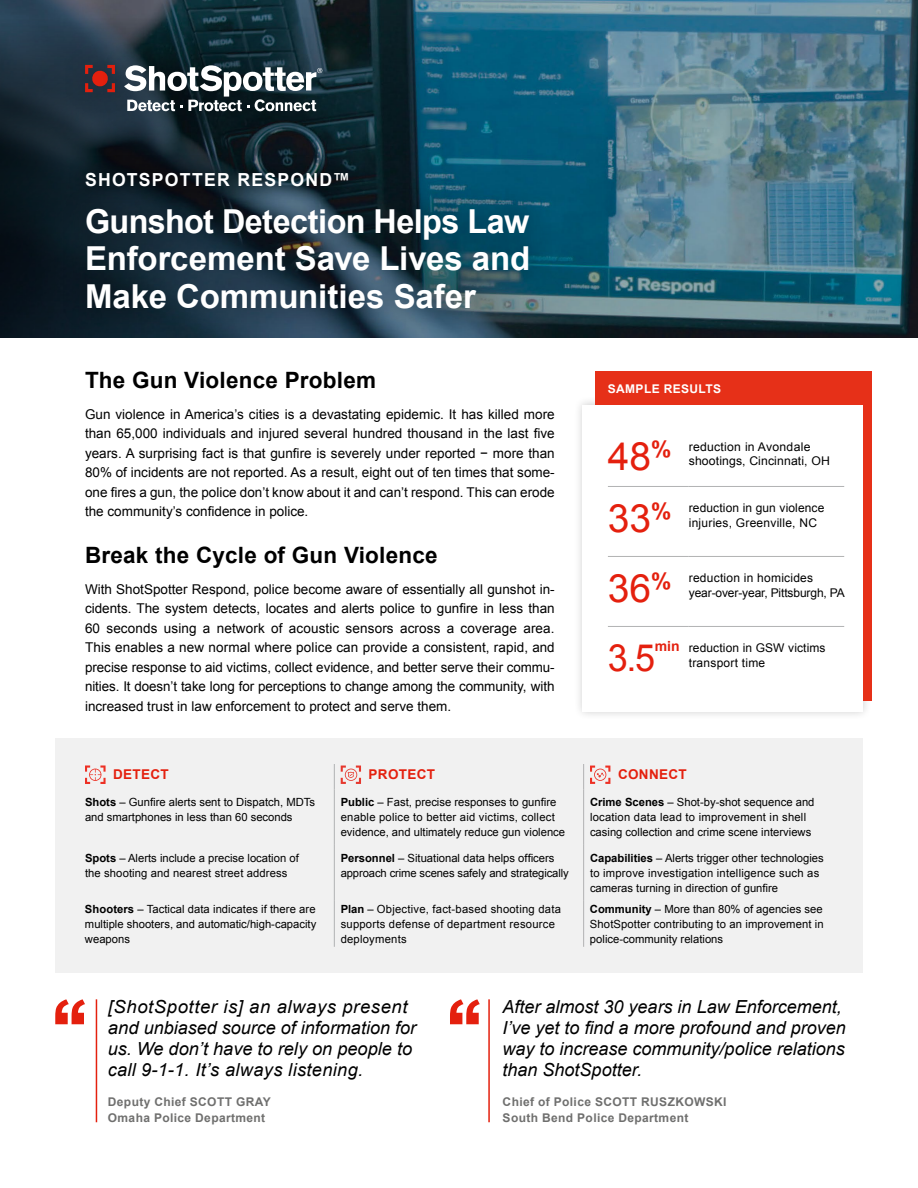
<style>
.page{position:relative;width:918px;height:1188px;background:#fff}
.page>*{position:absolute;margin:0;border:0;box-sizing:border-box;transform-origin:0 0}
.t1{font:37.5px "Arial";color:#e4200e;scale:.96 1}
.t2{font:700 33px/37.5px "Arial";letter-spacing:-.005em;color:#fff;text-align:justify}
.t3{font:700 22.5px "Arial";letter-spacing:.01em;color:#000}
.t4{font:italic 18px/21px "Arial";color:#000}
.t5{font:700 18px "Arial";letter-spacing:.07em;color:#fff}
.t6{font:13.5px/19.5px "Arial";color:#000;text-align:justify}
.t7{font:700 13.5px "Arial";letter-spacing:.025em;color:#e4200e}
.t8{font:12px/14.4px "Arial";letter-spacing:.01em;color:#000}
.t9{font:700 12px/16.5px "Arial";letter-spacing:.03em;color:#6f6f6e}
.t10{font:12px/14.4px "Arial";letter-spacing:-.01em;color:#000}
.t11{font:700 12px "Arial";letter-spacing:.03em;color:#fff}
.t12{font:11.25px/15px "Arial";color:#000}
.t13{font:11.25px/15px "Arial";letter-spacing:.02em;color:#000}
.s1{font-size:39px;color:#e4200e}
.s2{font-weight:700;font-size:22.8px;color:#e4200e}
.s3{font-weight:700;font-size:13.95px;color:#e4200e}
.s4{font-weight:700}
</style>
<div class="page">
<div style="left:55px;top:738px;width:808px;height:234px;background:#f1f1f1"></div>
<img style="left:406px;top:0;width:512px;height:337px">
<svg style="left:0;top:0;width:406px;height:337px;background:#162832"></svg>
<svg style="left:68px;top:155px;width:298px;height:26px;background:#0d1a22"></svg>
<div style="left:59px;top:181px;width:497px;height:155px;background:#000;opacity:.5"></div>
<svg style="left:334px;top:764px;width:1px;height:26px"></svg>
<svg style="left:583px;top:764px;width:1px;height:26px"></svg>
<hr style="left:334px;top:790px;width:1px;height:55px;background:#b1b2b3">
<hr style="left:583px;top:790px;width:1px;height:55px;background:#b1b2b3">
<hr style="left:334px;top:845px;width:1px;height:55px;background:#b1b2b3">
<hr style="left:583px;top:845px;width:1px;height:55px;background:#b1b2b3">
<hr style="left:334px;top:900px;width:1px;height:47px;background:#b1b2b3">
<hr style="left:583px;top:900px;width:1px;height:47px;background:#b1b2b3">
<svg style="left:85px;top:765px;width:21px;height:19px"></svg>
<svg style="left:341px;top:766px;width:20px;height:18px"></svg>
<svg style="left:590px;top:766px;width:20px;height:18px"></svg>
<div style="left:595px;top:371px;width:277px;height:330px;background:#e63018"></div>
<div style="left:573px;top:396px;width:299px;height:325px;background:#000;opacity:.2"></div>
<div style="left:583px;top:405px;width:280px;height:307px;background:#fff"></div>
<hr style="left:608px;top:486px;width:81px;height:1px;background:#b1b2b3">
<hr style="left:689px;top:486px;width:155px;height:1px;background:#b1b2b3">
<hr style="left:608px;top:556px;width:81px;height:1px;background:#b1b2b3">
<hr style="left:689px;top:556px;width:155px;height:1px;background:#b1b2b3">
<hr style="left:608px;top:626px;width:81px;height:1px;background:#b1b2b3">
<hr style="left:689px;top:626px;width:155px;height:1px;background:#b1b2b3">
<hr style="left:96px;top:999px;width:1px;height:123px;background:#e4200e">
<hr style="left:488px;top:999px;width:2px;height:123px;background:#e4200e">
<svg style="left:55px;top:999px;width:30px;height:25px"></svg>
<svg style="left:450px;top:999px;width:30px;height:25px"></svg>
<div style="left:58px;top:38px;width:85px;height:81px;background:#213342"></div>
<svg style="left:85px;top:65px;width:13px;height:27px"></svg>
<div style="left:98px;top:38px;width:248px;height:101px;background:#000;opacity:.3"></div>
<svg style="left:124px;top:65px;width:198px;height:46px"></svg>
<h3 class="t5" style="left:85px;top:168px;width:267px">SHOTSPOTTER RESPOND™</h3>
<h2 class="t2" style="left:85px;top:203px;width:447px">Gunshot Detection Helps Law Enforcement Save Lives and Make Communities Safer</h2>
<h3 class="t3" style="left:85px;top:365px;width:293px">The Gun Violence Problem</h3>
<p class="t6" style="left:85px;top:405px;width:471px">Gun violence in America’s cities is a devastating epidemic. It has killed more than 65,000 individuals and injured several hundred thousand in the last five years. A surprising fact is that gunfire is severely under reported − more than 80% of incidents are not reported. As a result, eight out of ten times that some&shy;one fires a gun, the police don’t know about it and can’t respond. This can erode the community’s confidence in police.</p>
<h3 class="t3" style="left:85px;top:540px;width:354px">Break the Cycle of Gun Violence</h3>
<p class="t6" style="left:85px;top:579px;width:471px">With ShotSpotter Respond, police become aware of essentially all gunshot in&shy;cidents. The system detects, locates and alerts police to gunfire in less than 60 seconds using a network of acoustic sensors across a coverage area.<br>This enables a new normal where police can provide a consistent, rapid, and precise response to aid victims, collect evidence, and better serve their commu&shy;nities. It doesn’t take long for perceptions to change among the community, with increased trust in law enforcement to protect and serve them.</p>
<p class="t11" style="left:608px;top:381px;width:115px">SAMPLE RESULTS</p>
<p class="t8" style="left:689px;top:439px;width:143px;text-indent:-81px"><span class="s1">48</span><span class="s2">%</span> reduction in Avondale shootings, Cincinnati, OH</p>
<p class="t8" style="left:689px;top:501px;width:137px;text-indent:-81px"><span class="s1">33</span><span class="s2">%</span> reduction in gun violence injuries, Greenville, NC</p>
<p class="t10" style="left:689px;top:571px;width:158px;text-indent:-81px"><span class="s1">36</span><span class="s2">%</span> reduction in homicides year-over-year, Pittsburgh, PA</p>
<h1 class="t1" style="left:608px;top:633px;width:51px">3.5</h1>
<p class="t8" style="left:689px;top:641px;width:138px;text-indent:-34px"><span class="s3">min</span> reduction in GSW victims transport time</p>
<p class="t7" style="left:113px;top:766px;width:57px">DETECT</p>
<p class="t7" style="left:369px;top:766px;width:68px">PROTECT</p>
<p class="t7" style="left:618px;top:766px;width:70px">CONNECT</p>
<p class="t12" style="left:85px;top:795px;width:232px"><span class="s4">Shots</span> – Gunfire alerts sent to Dispatch, MDTs and smartphones in less than 60 seconds</p>
<p class="t12" style="left:341px;top:795px;width:226px"><span class="s4">Public</span> – Fast, precise responses to gunfire enable police to better aid victims, collect evidence, and ultimately reduce gun violence</p>
<p class="t12" style="left:590px;top:795px;width:226px"><span class="s4">Crime Scenes</span> – Shot-by-shot sequence and location data lead to improvement in shell casing collection and crime scene interviews</p>
<p class="t12" style="left:85px;top:850px;width:215px"><span class="s4">Spots</span> – Alerts include a precise location of the shooting and nearest street address</p>
<p class="t12" style="left:341px;top:850px;width:230px"><span class="s4">Personnel</span> – Situational data helps officers approach crime scenes safely and strategically</p>
<p class="t12" style="left:590px;top:850px;width:235px"><span class="s4">Capabilities</span> – Alerts trigger other technologies to improve investigation intelligence such as cameras turning in direction of gunfire</p>
<p class="t12" style="left:85px;top:901px;width:233px;text-align:justify"><span class="s4">Shooters</span> – Tactical data indicates if there are multiple shooters, and automatic/high-capacity weapons</p>
<p class="t13" style="left:341px;top:901px;width:222px"><span class="s4">Plan</span> – Objective, fact-based shooting data supports defense of department resource deployments</p>
<p class="t12" style="left:590px;top:901px;width:235px;text-align:justify"><span class="s4">Community</span> – More than 80% of agencies see ShotSpotter contributing to an improvement in police-community relations</p>
<h3 class="t4" style="left:108px;top:996px;width:310px">[ShotSpotter is] an always present and unbiased source of information for us. We don’t have to rely on people to call 9-1-1. It’s always listening.</h3>
<h3 class="t4" style="left:503px;top:996px;width:345px">After almost 30 years in Law Enforcement, I’ve yet to find a more profound and proven way to increase community/police relations than ShotSpotter.</h3>
<p class="t9" style="left:108px;top:1094px;width:164px">Deputy Chief SCOTT GRAY<br>Omaha Police Department</p>
<p class="t9" style="left:503px;top:1094px;width:225px">Chief of Police SCOTT RUSZKOWSKI<br>South Bend Police Department</p>
</div>
